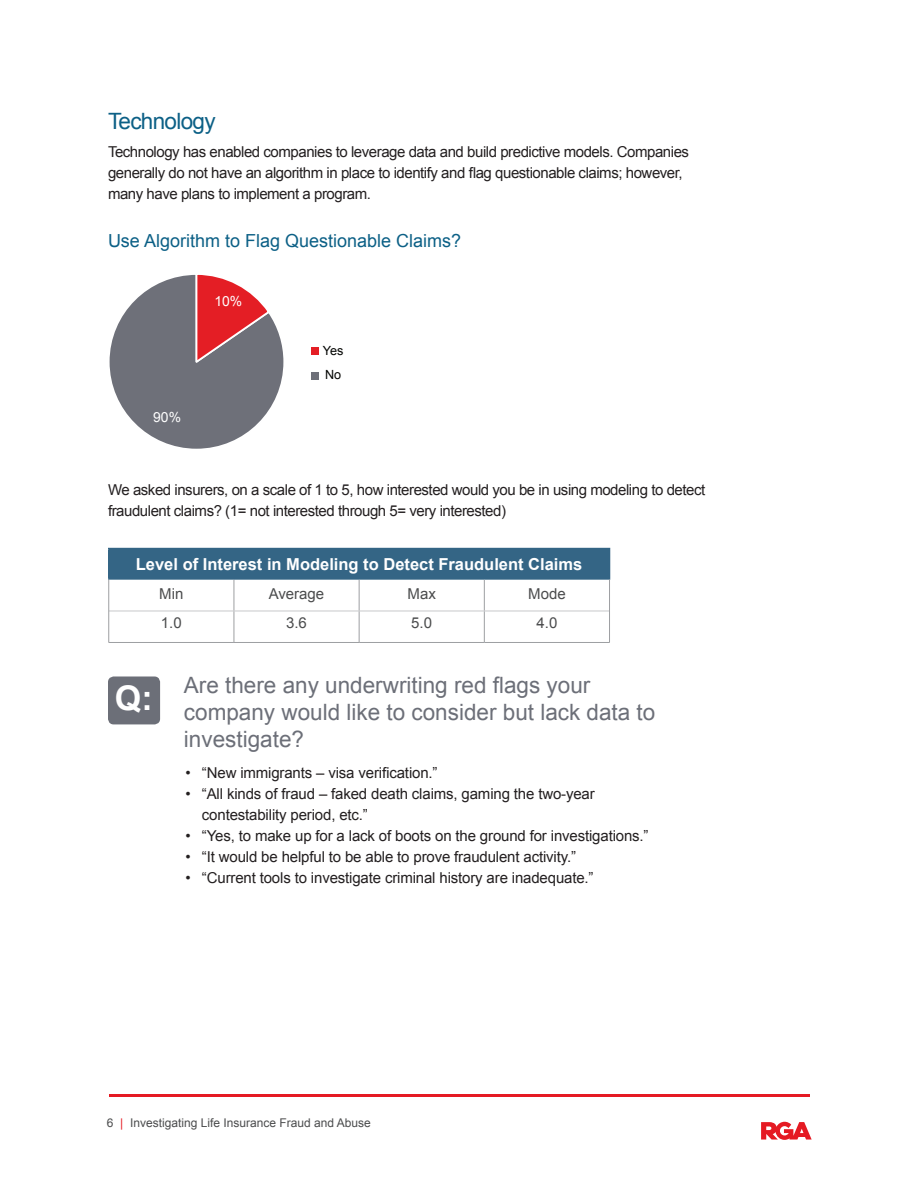
<style>
.page{position:relative;width:918px;height:1188px;background:#fff}
.page>*{position:absolute;margin:0;border:0;box-sizing:border-box;transform-origin:0 0}
.t1{font:700 34.05px "Arial";color:#fff}
.t2{font:22.5px/27px "Arial";color:#6c6f78}
.t3{font:22.5px "Arial";letter-spacing:-.03em;color:#0c6086}
.t4{font:18px "Arial";color:#0c6086}
.t5{font:700 16.5px "Arial";color:#fff}
.t6{font:15px/21px "Arial";letter-spacing:-.03em;color:#231f20}
.t7{font:15px/21px "Arial";letter-spacing:-.01em;color:#231f20}
.t8{font:15px "Arial";color:#4b4c4d}
.t9{font:13.95px "Arial";color:#fff}
.t10{font:12.6px/24.6px "Arial";color:#040503}
.t11{font:12px "Arial";color:#4b4c4d}
.s1{color:#e51a23}
</style>
<div class="page">
<svg style="left:761px;top:1122px;width:51px;height:18px"></svg>
<hr style="left:109px;top:1094px;width:701px;height:3px;background:#e51a23">
<svg style="left:109px;top:274px;width:175px;height:175px"></svg>
<div style="left:311px;top:347px;width:8px;height:8px;background:#e41e25"></div>
<div style="left:311px;top:372px;width:8px;height:7px;background:#6e7079"></div>
<div style="left:109px;top:549px;width:501px;height:30px;background:#346585"></div>
<hr style="left:234px;top:580px;width:1px;height:31px;background:#9d9fa2">
<hr style="left:359px;top:580px;width:1px;height:31px;background:#9d9fa2">
<hr style="left:484px;top:580px;width:1px;height:31px;background:#9d9fa2">
<hr style="left:234px;top:611px;width:1px;height:31px;background:#9d9fa2">
<hr style="left:359px;top:611px;width:1px;height:31px;background:#9d9fa2">
<hr style="left:484px;top:611px;width:1px;height:31px;background:#9d9fa2">
<hr style="left:109px;top:611px;width:125px;height:1px;background:#c7c8ca">
<hr style="left:234px;top:611px;width:125px;height:1px;background:#c7c8ca">
<hr style="left:359px;top:611px;width:125px;height:1px;background:#c7c8ca">
<hr style="left:484px;top:611px;width:125px;height:1px;background:#c7c8ca">
<hr style="left:108px;top:548px;width:126px;height:1px;background:#346585">
<hr style="left:108px;top:549px;width:2px;height:29px;background:#346585">
<hr style="left:234px;top:548px;width:125px;height:1px;background:#346585">
<hr style="left:359px;top:548px;width:125px;height:1px;background:#346585">
<hr style="left:484px;top:548px;width:126px;height:1px;background:#346585">
<hr style="left:108px;top:578px;width:126px;height:2px;background:#346585">
<hr style="left:234px;top:578px;width:125px;height:2px;background:#346585">
<hr style="left:359px;top:578px;width:125px;height:2px;background:#346585">
<hr style="left:484px;top:578px;width:126px;height:2px;background:#346585">
<hr style="left:108px;top:580px;width:1px;height:31px;background:#9d9fa2">
<hr style="left:609px;top:580px;width:1px;height:31px;background:#9d9fa2">
<hr style="left:108px;top:611px;width:1px;height:31px;background:#9d9fa2">
<hr style="left:609px;top:611px;width:1px;height:31px;background:#9d9fa2">
<hr style="left:109px;top:642px;width:125px;height:1px;background:#9d9fa2">
<hr style="left:234px;top:642px;width:125px;height:1px;background:#9d9fa2">
<hr style="left:359px;top:642px;width:125px;height:1px;background:#9d9fa2">
<hr style="left:484px;top:642px;width:126px;height:1px;background:#9d9fa2">
<div style="left:108px;top:676px;width:52px;height:48px;background:#6c6f78;border-radius:6px"></div>
<h2 class="t3" style="left:108px;top:106px;width:109px">Technology</h2>
<p class="t6" style="left:108px;top:142px;width:583px">Technology has enabled companies to leverage data and build predictive models. Companies generally do not have an algorithm in place to identify and flag questionable claims; however, many have plans to implement a program.</p>
<p class="t4" style="left:108px;top:229px;width:355px">Use Algorithm to Flag Questionable Claims?</p>
<p class="t9" style="left:214px;top:292px;width:29px">10%</p>
<p class="t9" style="left:153px;top:408px;width:29px">90%</p>
<p class="t10" style="left:323px;top:338px;width:22px">Yes<br>No</p>
<p class="t6" style="left:108px;top:480px;width:599px">We asked insurers, on a scale of 1 to 5, how interested would you be in using modeling to detect fraudulent claims? (1= not interested through 5= very interested)</p>
<p class="t5" style="left:136px;top:553px;width:448px">Level of Interest in Modeling to Detect Fraudulent Claims</p>
<p class="t8" style="left:159px;top:584px;width:26px">Min</p>
<p class="t8" style="left:269px;top:584px;width:57px">Average</p>
<p class="t8" style="left:408px;top:584px;width:30px">Max</p>
<p class="t8" style="left:528px;top:584px;width:39px">Mode</p>
<p class="t8" style="left:161px;top:613px;width:22px">1.0</p>
<p class="t8" style="left:286px;top:613px;width:22px">3.6</p>
<p class="t8" style="left:411px;top:613px;width:22px">5.0</p>
<p class="t8" style="left:536px;top:613px;width:22px">4.0</p>
<h1 class="t1" style="left:115px;top:676px;width:39px">Q:</h1>
<h2 class="t2" style="left:184px;top:672px;width:473px">Are there any underwriting red flags your company would like to consider but lack data to investigate?</h2>
<p class="t7" style="left:185px;top:763px;width:254px">• “New immigrants – visa verification.”</p>
<p class="t7" style="left:202px;top:784px;width:394px;text-indent:-16px">• “All kinds of fraud – faked death claims, gaming the two-year contestability period, etc.”</p>
<p class="t7" style="left:185px;top:826px;width:465px">• “Yes, to make up for a lack of boots on the ground for investigations.”</p>
<p class="t7" style="left:185px;top:847px;width:392px">• “It would be helpful to be able to prove fraudulent activity.”</p>
<p class="t7" style="left:185px;top:868px;width:410px">• “Current tools to investigate criminal history are inadequate.”</p>
<p class="t11" style="left:107px;top:1115px;width:265px">6 <span class="s1">|</span> Investigating Life Insurance Fraud and Abuse</p>
</div>
